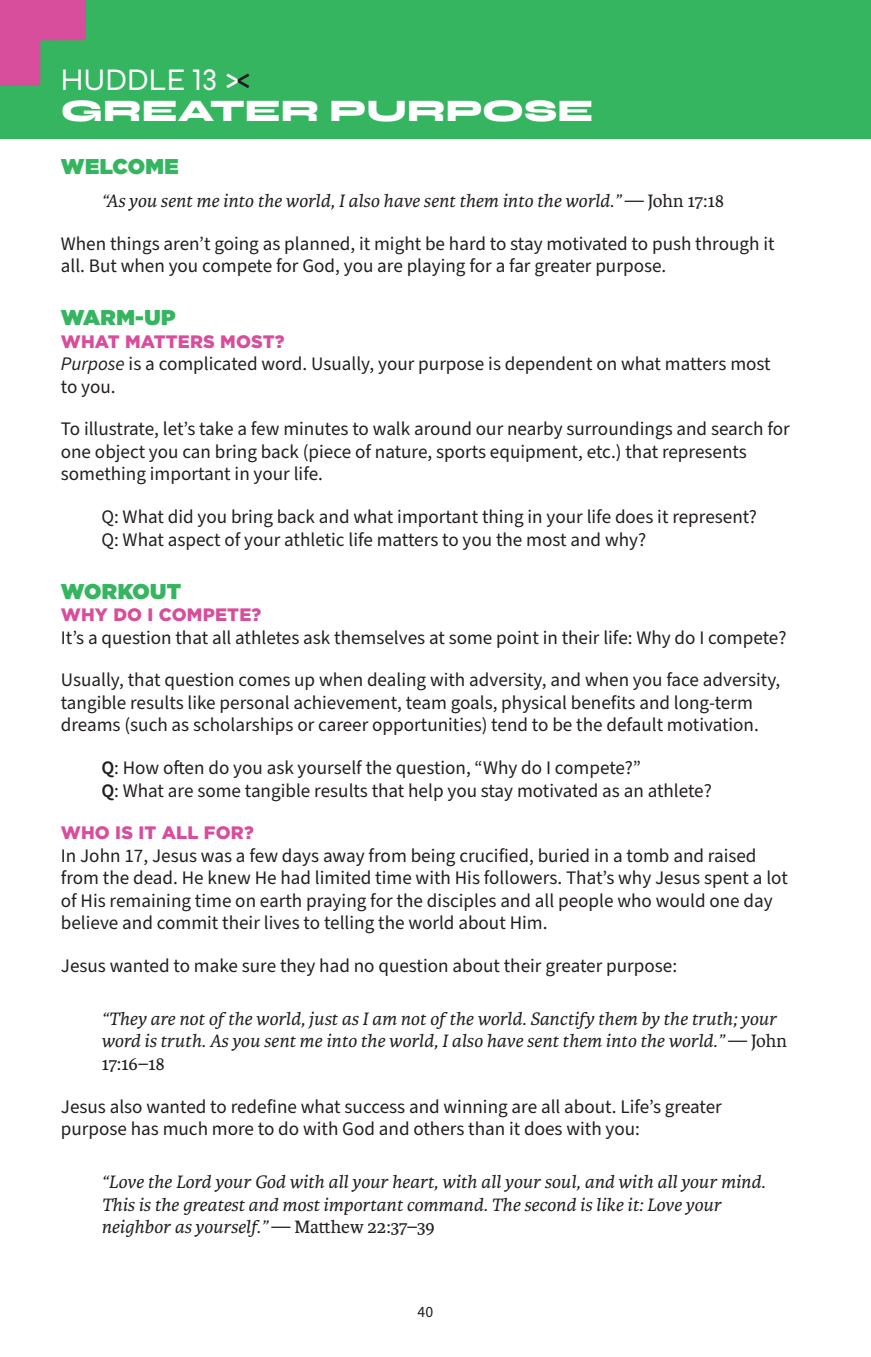
<style>
.page{position:relative;width:871px;height:1357px;background:#fff}
.page>*{position:absolute;margin:0;border:0;box-sizing:border-box;transform-origin:0 0}
.t1{font:31.5px/31.5px "Syne";color:#fff}
.Subhead_Level_1{font:900 21.38px "Gotham";letter-spacing:.02em;color:#36b560}
.Subhead_Level_1a__Wa{font:900 21.38px "Gotham";letter-spacing:.02em;color:#36b560}
.Body_Main{font:19.12px/22.5px "Source Sans Pro";color:#231f20}
.Epigraph{font:italic 19.12px/22.5px "Karmina";color:#231f20}
.Body_Level_2{font:19.12px "Source Sans Pro";color:#231f20}
.Subhead_Level_2a{font:900 18px "Gotham";letter-spacing:.01em;color:#d84d9c}
.Subhead_Level_2b{font:900 18px "Gotham";letter-spacing:.01em;color:#d84d9c}
.t2{font:15.75px "Source Sans Pro";color:#231f20}
.s1{color:#231f20}
.s2{font-style:normal}
.s3{font-style:italic}
.s4{font-weight:600}
</style>
<div class="page">
<div style="left:0;top:0;width:871px;height:139px;background:#36b560"></div>
<svg style="left:0;top:0;width:86px;height:86px"></svg>
<p class="t1" style="left:61px;top:63px;width:534px">HUDDLE 13 &gt;<span class="s1">&lt;<br></span>GREATER PURPOSE</p>
<p class="Subhead_Level_1" style="left:61px;top:151px;width:119px">WELCOME</p>
<p class="Epigraph" style="left:101px;top:190px;width:624px">“As you sent me into the world, I also have sent them into the world.” <span class="s2">— John 17:18</span></p>
<p class="Body_Main" style="left:61px;top:233px;width:715px">When things aren’t going as planned, it might be hard to stay motivated to push through it all. But when you compete for God, you are playing for a far greater purpose.</p>
<p class="Subhead_Level_1a__Wa" style="left:61px;top:302px;width:116px">WARM-UP</p>
<p class="Subhead_Level_2a" style="left:61px;top:329px;width:225px">WHAT MATTERS MOST?</p>
<p class="Body_Main" style="left:61px;top:353px;width:711px"><span class="s3">Purpose</span> is a complicated word. Usually, your purpose is dependent on what matters most to you.</p>
<p class="Body_Main" style="left:61px;top:418px;width:730px">To illustrate, let’s take a few minutes to walk around our nearby surroundings and search for one object you can bring back (piece of nature, sports equipment, etc.) that represents something important in your life.</p>
<p class="Body_Level_2" style="left:101px;top:504px;width:657px">Q: What did you bring back and what important thing in your life does it represent?</p>
<p class="Body_Level_2" style="left:101px;top:526px;width:546px">Q: What aspect of your athletic life matters to you the most and why?</p>
<p class="Subhead_Level_1" style="left:61px;top:576px;width:122px">WORKOUT</p>
<p class="Subhead_Level_2a" style="left:61px;top:602px;width:202px">WHY DO I COMPETE?</p>
<p class="Body_Main" style="left:61px;top:626px;width:727px">It’s a question that all athletes ask themselves at some point in their life: Why do I compete?</p>
<p class="Body_Main" style="left:61px;top:669px;width:721px">Usually, that question comes up when dealing with adversity, and when you face adversity, tangible results like personal achievement, team goals, physical benefits and long-term dreams (such as scholarships or career opportunities) tend to be the default motivation.</p>
<p class="Body_Level_2" style="left:101px;top:755px;width:541px"><span class="s4">Q</span>: How often do you ask yourself the question, “Why do I compete?”</p>
<p class="Body_Level_2" style="left:101px;top:777px;width:612px"><span class="s4">Q</span>: What are some tangible results that help you stay motivated as an athlete?</p>
<p class="Subhead_Level_2b" style="left:61px;top:820px;width:194px">WHO IS IT ALL FOR?</p>
<p class="Body_Main" style="left:61px;top:845px;width:728px">In John 17, Jesus was a few days away from being crucified, buried in a tomb and raised from the dead. He knew He had limited time with His followers. That’s why Jesus spent a lot of His remaining time on earth praying for the disciples and all people who would one day believe and commit their lives to telling the world about Him.</p>
<p class="Body_Main" style="left:61px;top:955px;width:618px">Jesus wanted to make sure they had no question about their greater purpose:</p>
<p class="Epigraph" style="left:101px;top:1008px;width:687px">“They are not of the world, just as I am not of the world. Sanctify them by the truth; your word is truth. As you sent me into the world, I also have sent them into the world.” <span class="s2">— John<br>17:16–18</span></p>
<p class="Body_Main" style="left:61px;top:1096px;width:663px">Jesus also wanted to redefine what success and winning are all about. Life’s greater purpose has much more to do with God and others than it does with you:</p>
<p class="Epigraph" style="left:101px;top:1171px;width:665px">“Love the Lord your God with all your heart, with all your soul, and with all your mind.<br>This is the greatest and most important command. The second is like it: Love your neighbor as yourself.” <span class="s2">— Matthew 22:37–39</span></p>
<p class="t2" style="left:417px;top:1301px;width:17px">40</p>
</div>
